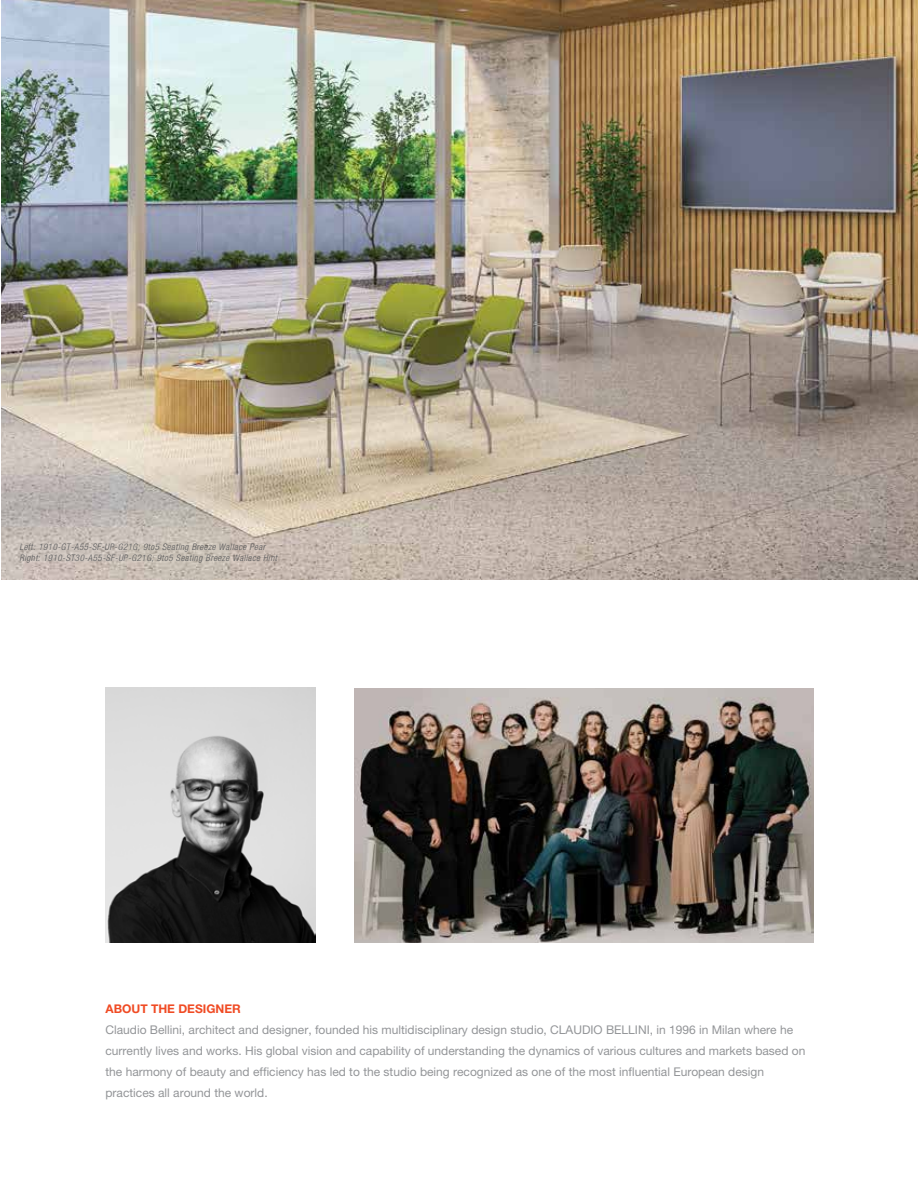
<style>
.page{position:relative;width:918px;height:1188px;background:#fff}
.page>*{position:absolute;margin:0;border:0;box-sizing:border-box;transform-origin:0 0}
.t1{font:12px/21px "Helvetica Neue LT Std";color:#939598}
.t2{font:700 12px "Helvetica Neue LT Std";color:#f04b24}
.t3{font:italic 300 condensed 9px/10.8px "Helvetica Neue LT Std";letter-spacing:.05em;color:#58595b}
</style>
<div class="page">
<img style="left:1px;top:0;width:917px;height:580px">
<img style="left:355px;top:688px;width:458px;height:254px">
<img style="left:105px;top:688px;width:211px;height:255px">
<p class="t3" style="left:19px;top:542px;width:259px">Left: 1910-GT-A55-SF-UP-G21G; 9to5 Seating Breeze Wallace Pear<br>Right: 1910-ST30-A55-SF-UP-G21G; 9to5 Seating Breeze Wallace Hint</p>
<p class="t2" style="left:105px;top:1002px;width:137px">ABOUT THE DESIGNER</p>
<p class="t1" style="left:105px;top:1019px;width:701px">Claudio Bellini, architect and designer, founded his multidisciplinary design studio, CLAUDIO BELLINI, in 1996 in Milan where he currently lives and works. His global vision and capability of understanding the dynamics of various cultures and markets based on the harmony of beauty and efficiency has led to the studio being recognized as one of the most influential European design practices all around the world.</p>
</div>
